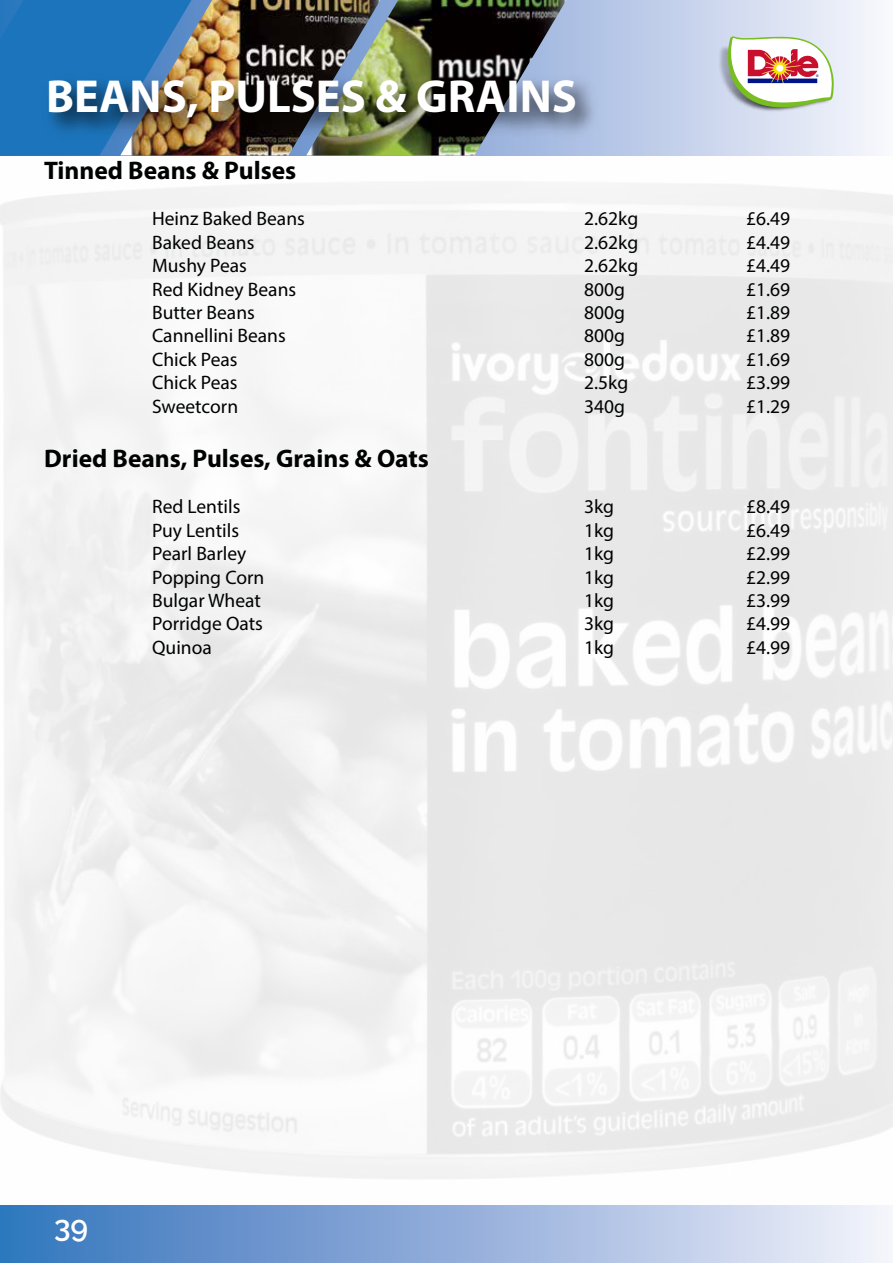
<style>
.page{position:relative;width:893px;height:1263px;background:#fff}
.page>*{position:absolute;margin:0;border:0;box-sizing:border-box;transform-origin:0 0}
.t1{font:700 46.5px "Myriad Pro";color:#fff}
.t2{font:100 30px "Raleway";color:#fff}
.t3{font:700 25.5px "Myriad Pro";color:#000101}
.t4{font:19.5px "Myriad Pro";color:#000101}
</style>
<div class="page">
<div style="left:0;top:155px;width:893px;height:1050px;background:#f2f2f2"></div>
<svg style="left:566px;top:0;width:309px;height:155px;background:#ced8ee"></svg>
<div style="left:0;top:0;width:120px;height:155px;background:#1c75bc"></div>
<div style="left:0;top:1205px;width:893px;height:58px;background:linear-gradient(to right,#3271bc,#f3effa)"></div>
<img style="left:380px;top:0;width:186px;height:62px">
<img style="left:120px;top:0;width:260px;height:62px">
<img style="left:35px;top:62px;width:573px;height:93px">
<img style="left:712px;top:32px;width:123px;height:85px">
<svg style="left:727px;top:35px;width:108px;height:72px"></svg>
<h1 class="t1" style="left:46px;top:66px;width:532px">BEANS, PULSES &amp; GRAINS</h1>
<h3 class="t3" style="left:44px;top:153px;width:254px">Tinned Beans &amp; Pulses</h3>
<p class="t4" style="left:152px;top:207px;width:154px">Heinz Baked Beans</p>
<p class="t4" style="left:584px;top:207px;width:56px">2.62kg</p>
<p class="t4" style="left:746px;top:207px;width:46px">£6.49</p>
<p class="t4" style="left:152px;top:230px;width:104px">Baked Beans</p>
<p class="t4" style="left:584px;top:230px;width:56px">2.62kg</p>
<p class="t4" style="left:746px;top:230px;width:46px">£4.49</p>
<p class="t4" style="left:152px;top:254px;width:96px">Mushy Peas</p>
<p class="t4" style="left:584px;top:254px;width:56px">2.62kg</p>
<p class="t4" style="left:746px;top:254px;width:46px">£4.49</p>
<p class="t4" style="left:152px;top:277px;width:146px">Red Kidney Beans</p>
<p class="t4" style="left:584px;top:277px;width:42px">800g</p>
<p class="t4" style="left:746px;top:277px;width:46px">£1.69</p>
<p class="t4" style="left:152px;top:300px;width:104px">Butter Beans</p>
<p class="t4" style="left:584px;top:300px;width:42px">800g</p>
<p class="t4" style="left:746px;top:300px;width:46px">£1.89</p>
<p class="t4" style="left:152px;top:324px;width:135px">Cannellini Beans</p>
<p class="t4" style="left:584px;top:324px;width:42px">800g</p>
<p class="t4" style="left:746px;top:324px;width:46px">£1.89</p>
<p class="t4" style="left:152px;top:347px;width:87px">Chick Peas</p>
<p class="t4" style="left:584px;top:347px;width:42px">800g</p>
<p class="t4" style="left:746px;top:347px;width:46px">£1.69</p>
<p class="t4" style="left:152px;top:371px;width:87px">Chick Peas</p>
<p class="t4" style="left:584px;top:371px;width:46px">2.5kg</p>
<p class="t4" style="left:746px;top:371px;width:46px">£3.99</p>
<p class="t4" style="left:152px;top:394px;width:88px">Sweetcorn</p>
<p class="t4" style="left:584px;top:394px;width:42px">340g</p>
<p class="t4" style="left:746px;top:394px;width:46px">£1.29</p>
<h3 class="t3" style="left:44px;top:441px;width:386px">Dried Beans, Pulses, Grains &amp; Oats</h3>
<p class="t4" style="left:152px;top:495px;width:90px">Red Lentils</p>
<p class="t4" style="left:584px;top:495px;width:32px">3kg</p>
<p class="t4" style="left:746px;top:495px;width:46px">£8.49</p>
<p class="t4" style="left:152px;top:518px;width:88px">Puy Lentils</p>
<p class="t4" style="left:584px;top:518px;width:32px">1kg</p>
<p class="t4" style="left:746px;top:518px;width:46px">£6.49</p>
<p class="t4" style="left:152px;top:542px;width:96px">Pearl Barley</p>
<p class="t4" style="left:584px;top:542px;width:32px">1kg</p>
<p class="t4" style="left:746px;top:542px;width:46px">£2.99</p>
<p class="t4" style="left:152px;top:565px;width:114px">Popping Corn</p>
<p class="t4" style="left:584px;top:565px;width:32px">1kg</p>
<p class="t4" style="left:746px;top:565px;width:46px">£2.99</p>
<p class="t4" style="left:152px;top:588px;width:110px">Bulgar Wheat</p>
<p class="t4" style="left:584px;top:588px;width:32px">1kg</p>
<p class="t4" style="left:746px;top:588px;width:46px">£3.99</p>
<p class="t4" style="left:152px;top:612px;width:112px">Porridge Oats</p>
<p class="t4" style="left:584px;top:612px;width:32px">3kg</p>
<p class="t4" style="left:746px;top:612px;width:46px">£4.99</p>
<p class="t4" style="left:152px;top:635px;width:61px">Quinoa</p>
<p class="t4" style="left:584px;top:635px;width:32px">1kg</p>
<p class="t4" style="left:746px;top:635px;width:46px">£4.99</p>
<h2 class="t2" style="left:54px;top:1203px;width:36px">39</h2>
</div>
